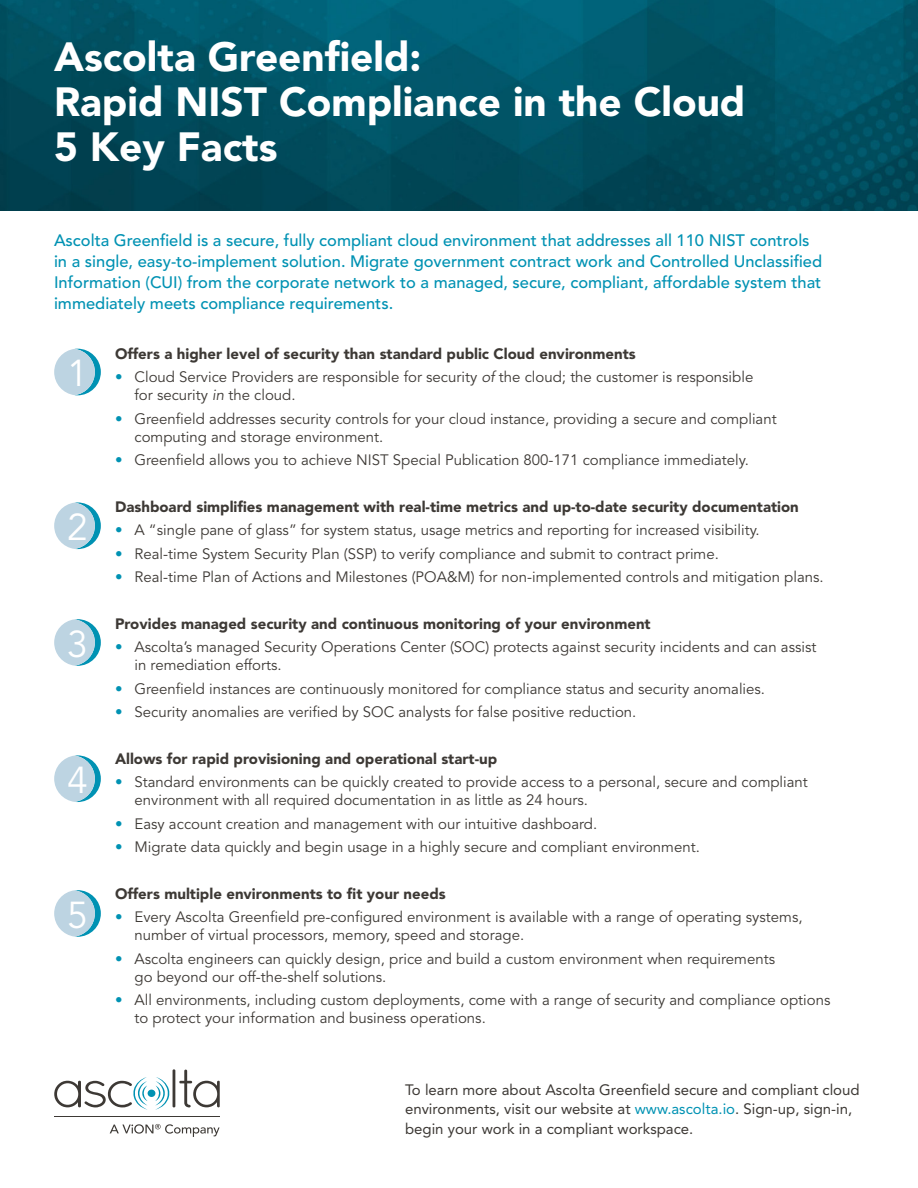
<style>
.page{position:relative;width:918px;height:1188px;background:#fff}
.page>*{position:absolute;margin:0;border:0;box-sizing:border-box;transform-origin:0 0}
.t1{font:900 40.5px/45px "Avenir";color:#fff}
.t2{font:37.2px "Avenir";color:#fff}
.t3{font:500 16.5px/21px "Avenir";color:#0092b3}
.t4{font:15px/18px "Avenir";color:#3d3935}
.t5{font:900 15px "Avenir";color:#3d3935}
.t6{font:15px/19.5px "Avenir";color:#3d3935}
.s1{color:#0092b3}
.s2{font-style:italic}
</style>
<div class="page">
<img style="left:0;top:0;width:918px;height:210px">
<svg style="left:79px;top:349px;width:22px;height:46px"></svg>
<div style="left:54px;top:349px;width:41px;height:46px;background:#bdd4e2;border-radius:50%"></div>
<svg style="left:75px;top:502px;width:26px;height:47px"></svg>
<div style="left:54px;top:503px;width:41px;height:46px;background:#bdd4e2;border-radius:50%"></div>
<svg style="left:79px;top:619px;width:22px;height:47px"></svg>
<div style="left:54px;top:619px;width:41px;height:47px;background:#bdd4e2;border-radius:50%"></div>
<svg style="left:75px;top:755px;width:26px;height:47px"></svg>
<div style="left:54px;top:756px;width:41px;height:46px;background:#bdd4e2;border-radius:50%"></div>
<svg style="left:79px;top:890px;width:22px;height:47px"></svg>
<div style="left:54px;top:890px;width:41px;height:47px;background:#bdd4e2;border-radius:50%"></div>
<svg style="left:54px;top:1077px;width:94px;height:33px"></svg>
<svg style="left:155px;top:1069px;width:65px;height:41px"></svg>
<div style="left:148px;top:1090px;width:7px;height:7px;background:#0092b3;border-radius:50%"></div>
<svg style="left:110px;top:1124px;width:110px;height:13px"></svg>
<hr style="left:54px;top:1116px;width:166px;height:1px;background:#3d3935">
<h1 class="t1" style="left:54px;top:34px;width:693px">Ascolta Greenfield:<br>Rapid NIST Compliance in the Cloud<br>5 Key Facts</h1>
<p class="t3" style="left:54px;top:230px;width:770px">Ascolta Greenfield is a secure, fully compliant cloud environment that addresses all 110 NIST controls in a single, easy-to-implement solution. Migrate government contract work and Controlled Unclassified Information (CUI) from the corporate network to a managed, secure, compliant, affordable system that immediately meets compliance requirements.</p>
<h2 class="t2" style="left:67px;top:352px;width:22px">1</h2>
<h2 class="t2" style="left:67px;top:506px;width:22px">2</h2>
<h2 class="t2" style="left:67px;top:622px;width:22px">3</h2>
<h2 class="t2" style="left:67px;top:759px;width:22px">4</h2>
<h2 class="t2" style="left:67px;top:893px;width:22px">5</h2>
<p class="t5" style="left:115px;top:345px;width:522px">Offers a higher level of security than standard public Cloud environments</p>
<p class="t4" style="left:135px;top:369px;width:620px;text-indent:-20px"><span class="s1">•</span> Cloud Service Providers are responsible for security <span class="s2">of</span> the cloud; the customer is responsible for security <span class="s2">in</span> the cloud.</p>
<p class="t4" style="left:135px;top:410px;width:644px;text-indent:-20px"><span class="s1">•</span> Greenfield addresses security controls for your cloud instance, providing a secure and compliant computing and storage environment.</p>
<p class="t4" style="left:115px;top:451px;width:635px"><span class="s1">•</span> Greenfield allows you to achieve NIST Special Publication 800-171 compliance immediately.</p>
<p class="t5" style="left:115px;top:498px;width:685px">Dashboard simplifies management with real-time metrics and up-to-date security documentation</p>
<p class="t4" style="left:115px;top:522px;width:646px"><span class="s1">•</span> A “single pane of glass” for system status, usage metrics and reporting for increased visibility.</p>
<p class="t4" style="left:115px;top:545px;width:605px"><span class="s1">•</span> Real-time System Security Plan (SSP) to verify compliance and submit to contract prime.</p>
<p class="t4" style="left:115px;top:568px;width:710px"><span class="s1">•</span> Real-time Plan of Actions and Milestones (POA&amp;M) for non-implemented controls and mitigation plans.</p>
<p class="t5" style="left:115px;top:615px;width:537px">Provides managed security and continuous monitoring of your environment</p>
<p class="t4" style="left:135px;top:639px;width:683px;text-indent:-20px"><span class="s1">•</span> Ascolta’s managed Security Operations Center (SOC) protects against security incidents and can assist in remediation efforts.</p>
<p class="t4" style="left:115px;top:680px;width:652px"><span class="s1">•</span> Greenfield instances are continuously monitored for compliance status and security anomalies.</p>
<p class="t4" style="left:115px;top:703px;width:523px"><span class="s1">•</span> Security anomalies are verified by SOC analysts for false positive reduction.</p>
<p class="t5" style="left:115px;top:750px;width:384px">Allows for rapid provisioning and operational start-up</p>
<p class="t4" style="left:135px;top:774px;width:675px;text-indent:-20px"><span class="s1">•</span> Standard environments can be quickly created to provide access to a personal, secure and compliant environment with all required documentation in as little as 24 hours.</p>
<p class="t4" style="left:115px;top:815px;width:484px"><span class="s1">•</span> Easy account creation and management with our intuitive dashboard.</p>
<p class="t4" style="left:115px;top:838px;width:586px"><span class="s1">•</span> Migrate data quickly and begin usage in a highly secure and compliant environment.</p>
<p class="t5" style="left:115px;top:885px;width:332px">Offers multiple environments to fit your needs</p>
<p class="t4" style="left:135px;top:909px;width:670px;text-indent:-20px"><span class="s1">•</span> Every Ascolta Greenfield pre-configured environment is available with a range of operating systems, number of virtual processors, memory, speed and storage.</p>
<p class="t4" style="left:135px;top:950px;width:642px;text-indent:-20px"><span class="s1">•</span> Ascolta engineers can quickly design, price and build a custom environment when requirements go beyond our off-the-shelf solutions.</p>
<p class="t4" style="left:135px;top:991px;width:697px;text-indent:-19px"><span class="s1">•</span> All environments, including custom deployments, come with a range of security and compliance options to protect your information and business operations.</p>
<p class="t6" style="left:405px;top:1080px;width:456px">To learn more about Ascolta Greenfield secure and compliant cloud environments, visit our website at <span class="s1">www.ascolta.io</span>. Sign-up, sign-in, begin your work in a compliant workspace.</p>
</div>
